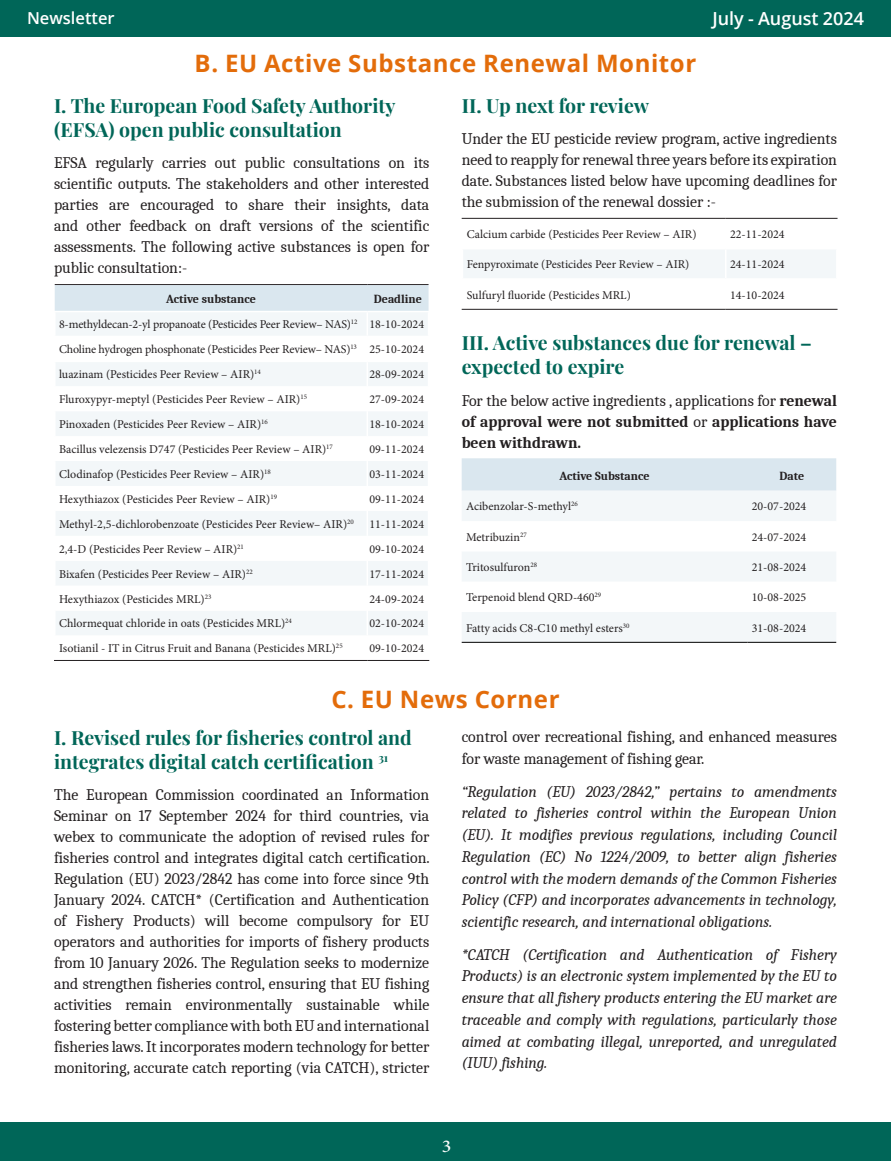
<style>
.page{position:relative;width:891px;height:1161px;background:#fff}
.page>*{position:absolute;margin:0;border:0;box-sizing:border-box;transform-origin:0 0}
.SECTION_TITLE{font:700 24px "Open Sans";letter-spacing:.025em;color:#e36c0a}
.Heading{font:19.5px/24px "Playfair Display";color:#006658}
.t1{font:600 18px "Open Sans";color:#fff}
.t2{font:500 18px "Minion Pro";color:#fff;scale:1.1 1}
.t3{font:600 16.5px "Open Sans";color:#fff}
.BODY_TEXT{font:15.75px/21px "Caladea";color:#231f20;text-align:justify}
.BODY_TEXT-2{font:italic 15.75px/21.8px "Caladea";color:#231f20;text-align:justify}
.BODY_TEXT-3{font:700 15.75px/21px "Caladea";color:#231f20;text-align:justify}
.Table_-_Text{font:12px "Minion Pro";color:#231f20}
.Table_Headings{font:700 12px "Caladea";color:#231f20}
.s1{font-weight:400}
</style>
<div class="page">
<div style="left:0;top:1123px;width:891px;height:38px;background:#006658"></div>
<div style="left:0;top:0;width:891px;height:37px;background:#006658"></div>
<hr style="left:55px;top:284px;width:312px;height:1px;background:#322c2e">
<hr style="left:367px;top:284px;width:62px;height:1px;background:#322c2e">
<svg style="left:55px;top:285px;width:374px;height:350px"></svg>
<hr style="left:54px;top:660px;width:313px;height:1px;background:#231f20">
<hr style="left:367px;top:660px;width:62px;height:1px;background:#231f20">
<svg style="left:462px;top:250px;width:374px;height:59px"></svg>
<hr style="left:462px;top:218px;width:264px;height:1px;background:#231f20">
<hr style="left:726px;top:218px;width:112px;height:1px;background:#231f20">
<hr style="left:462px;top:309px;width:264px;height:1px;background:#231f20">
<hr style="left:726px;top:309px;width:112px;height:1px;background:#231f20">
<div style="left:462px;top:458px;width:374px;height:33px;background:#dae7ef"></div>
<div style="left:462px;top:491px;width:374px;height:151px;background:#f3f7f9"></div>
<svg style="left:462px;top:521px;width:374px;height:91px"></svg>
<hr style="left:462px;top:642px;width:285px;height:1px;background:#000">
<hr style="left:747px;top:642px;width:89px;height:1px;background:#000">
<p class="t3" style="left:27px;top:7px;width:89px">Newsletter</p>
<p class="t1" style="left:712px;top:6px;width:153px">July - August 2024</p>
<p class="SECTION_TITLE" style="left:195px;top:47px;width:503px">B. EU Active Substance Renewal Monitor</p>
<p class="Heading" style="left:54px;top:92px;width:343px">I. The European Food Safety Authority (EFSA) open public consultation</p>
<p class="BODY_TEXT" style="left:54px;top:152px;width:377px">EFSA regularly carries out public consultations on its scientific outputs. The stakeholders and other interested parties are encouraged to share their insights, data and other feedback on draft versions of the scientific assessments. The following active substances is open for public consultation:-</p>
<p class="Table_Headings" style="left:166px;top:292px;width:91px">Active substance</p>
<p class="Table_Headings" style="left:374px;top:292px;width:50px">Deadline</p>
<p class="Table_-_Text" style="left:59px;top:316px;width:300px">8-methyldecan-2-yl propanoate (Pesticides Peer Review– NAS)<sup>12</sup></p>
<p class="Table_-_Text" style="left:369px;top:316px;width:56px">18-10-2024</p>
<p class="Table_-_Text" style="left:59px;top:341px;width:299px">Choline hydrogen phosphonate (Pesticides Peer Review– NAS)<sup>13</sup></p>
<p class="Table_-_Text" style="left:369px;top:341px;width:56px">25-10-2024</p>
<p class="Table_-_Text" style="left:59px;top:366px;width:203px">luazinam (Pesticides Peer Review – AIR)<sup>14</sup></p>
<p class="Table_-_Text" style="left:369px;top:366px;width:56px">28-09-2024</p>
<p class="Table_-_Text" style="left:59px;top:391px;width:250px">Fluroxypyr-meptyl (Pesticides Peer Review – AIR)<sup>15</sup></p>
<p class="Table_-_Text" style="left:369px;top:391px;width:56px">27-09-2024</p>
<p class="Table_-_Text" style="left:59px;top:416px;width:210px">Pinoxaden (Pesticides Peer Review – AIR)<sup>16</sup></p>
<p class="Table_-_Text" style="left:369px;top:416px;width:56px">18-10-2024</p>
<p class="Table_-_Text" style="left:59px;top:441px;width:275px">Bacillus velezensis D747 (Pesticides Peer Review – AIR)<sup>17</sup></p>
<p class="Table_-_Text" style="left:369px;top:441px;width:56px">09-11-2024</p>
<p class="Table_-_Text" style="left:59px;top:466px;width:213px">Clodinafop (Pesticides Peer Review – AIR)<sup>18</sup></p>
<p class="Table_-_Text" style="left:369px;top:466px;width:56px">03-11-2024</p>
<p class="Table_-_Text" style="left:59px;top:491px;width:220px">Hexythiazox (Pesticides Peer Review – AIR)<sup>19</sup></p>
<p class="Table_-_Text" style="left:369px;top:491px;width:56px">09-11-2024</p>
<p class="Table_-_Text" style="left:59px;top:516px;width:296px">Methyl-2,5-dichlorobenzoate (Pesticides Peer Review– AIR)<sup>20</sup></p>
<p class="Table_-_Text" style="left:369px;top:516px;width:56px">11-11-2024</p>
<p class="Table_-_Text" style="left:59px;top:541px;width:186px">2,4-D (Pesticides Peer Review – AIR)<sup>21</sup></p>
<p class="Table_-_Text" style="left:369px;top:541px;width:56px">09-10-2024</p>
<p class="Table_-_Text" style="left:59px;top:566px;width:195px">Bixafen (Pesticides Peer Review – AIR)<sup>22</sup></p>
<p class="Table_-_Text" style="left:369px;top:566px;width:56px">17-11-2024</p>
<p class="Table_-_Text" style="left:59px;top:591px;width:154px">Hexythiazox (Pesticides MRL)<sup>23</sup></p>
<p class="Table_-_Text" style="left:369px;top:591px;width:56px">24-09-2024</p>
<p class="Table_-_Text" style="left:59px;top:616px;width:234px">Chlormequat chloride in oats (Pesticides MRL)<sup>24</sup></p>
<p class="Table_-_Text" style="left:369px;top:616px;width:56px">02-10-2024</p>
<p class="Table_-_Text" style="left:59px;top:641px;width:285px">Isotianil - IT in Citrus Fruit and Banana (Pesticides MRL)<sup>25</sup></p>
<p class="Table_-_Text" style="left:369px;top:641px;width:56px">09-10-2024</p>
<p class="Heading" style="left:462px;top:92px;width:189px">II. Up next for review</p>
<p class="BODY_TEXT" style="left:462px;top:128px;width:377px">Under the EU pesticide review program, active ingredients need to reapply for renewal three years before its expiration date. Substances listed below have upcoming deadlines for the submission of the renewal dossier :-</p>
<p class="Table_-_Text" style="left:467px;top:226px;width:231px">Calcium carbide (Pesticides Peer Review – AIR)</p>
<p class="Table_-_Text" style="left:730px;top:226px;width:56px">22-11-2024</p>
<p class="Table_-_Text" style="left:467px;top:256px;width:224px">Fenpyroximate (Pesticides Peer Review – AIR)</p>
<p class="Table_-_Text" style="left:730px;top:256px;width:56px">24-11-2024</p>
<p class="Table_-_Text" style="left:467px;top:287px;width:166px">Sulfuryl fluoride (Pesticides MRL)</p>
<p class="Table_-_Text" style="left:730px;top:287px;width:56px">14-10-2024</p>
<p class="Heading" style="left:462px;top:329px;width:352px">III. Active substances due for renewal – expected to expire</p>
<p class="BODY_TEXT-3" style="left:462px;top:389px;width:377px"><span class="s1">For the below active ingredients , applications for</span> renewal of approval were not submitted <span class="s1">or</span> applications have been withdrawn.</p>
<p class="Table_Headings" style="left:560px;top:468px;width:92px">Active Substance</p>
<p class="Table_Headings" style="left:780px;top:468px;width:26px">Date</p>
<p class="Table_-_Text" style="left:466px;top:498px;width:113px">Acibenzolar-S-methyl<sup>26</sup></p>
<p class="Table_-_Text" style="left:752px;top:498px;width:56px">20-07-2024</p>
<p class="Table_-_Text" style="left:466px;top:529px;width:62px">Metribuzin<sup>27</sup></p>
<p class="Table_-_Text" style="left:752px;top:529px;width:56px">24-07-2024</p>
<p class="Table_-_Text" style="left:466px;top:559px;width:73px">Tritosulfuron<sup>28</sup></p>
<p class="Table_-_Text" style="left:752px;top:559px;width:56px">21-08-2024</p>
<p class="Table_-_Text" style="left:466px;top:589px;width:137px">Terpenoid blend QRD-460<sup>29</sup></p>
<p class="Table_-_Text" style="left:752px;top:589px;width:56px">10-08-2025</p>
<p class="Table_-_Text" style="left:466px;top:620px;width:165px">Fatty acids C8-C10 methyl esters<sup>30</sup></p>
<p class="Table_-_Text" style="left:752px;top:620px;width:56px">31-08-2024</p>
<p class="SECTION_TITLE" style="left:331px;top:683px;width:230px">C. EU News Corner</p>
<p class="Heading" style="left:54px;top:724px;width:359px">I. Revised rules for fisheries control and integrates digital catch certification <sup>31</sup></p>
<p class="BODY_TEXT" style="left:54px;top:784px;width:377px">The European Commission coordinated an Information Seminar on 17 September 2024 for third countries, via webex to communicate the adoption of revised rules for fisheries control and integrates digital catch certification.<br>Regulation (EU) 2023/2842 has come into force since 9th January 2024. CATCH* (Certification and Authentication of Fishery Products) will become compulsory for EU operators and authorities for imports of fishery products from 10 January 2026. The Regulation seeks to modernize and strengthen fisheries control, ensuring that EU fishing activities remain environmentally sustainable while fostering better compliance with both EU and international fisheries laws. It incorporates modern technology for better monitoring, accurate catch reporting (via CATCH), stricter</p>
<p class="BODY_TEXT" style="left:462px;top:726px;width:377px;line-height:21.8px">control over recreational fishing, and enhanced measures for waste management of fishing gear.</p>
<p class="BODY_TEXT-2" style="left:462px;top:780px;width:377px">“Regulation (EU) 2023/2842,” pertains to amendments related to fisheries control within the European Union (EU). It modifies previous regulations, including Council Regulation (EC) No 1224/2009, to better align fisheries control with the modern demands of the Common Fisheries Policy (CFP) and incorporates advancements in technology, scientific research, and international obligations.</p>
<p class="BODY_TEXT-2" style="left:462px;top:943px;width:377px">*CATCH (Certification and Authentication of Fishery Products) is an electronic system implemented by the EU to ensure that all fishery products entering the EU market are traceable and comply with regulations, particularly those aimed at combating illegal, unreported, and unregulated (IUU) fishing.</p>
<p class="t2" style="left:442px;top:1134px;width:10px">3</p>
</div>
